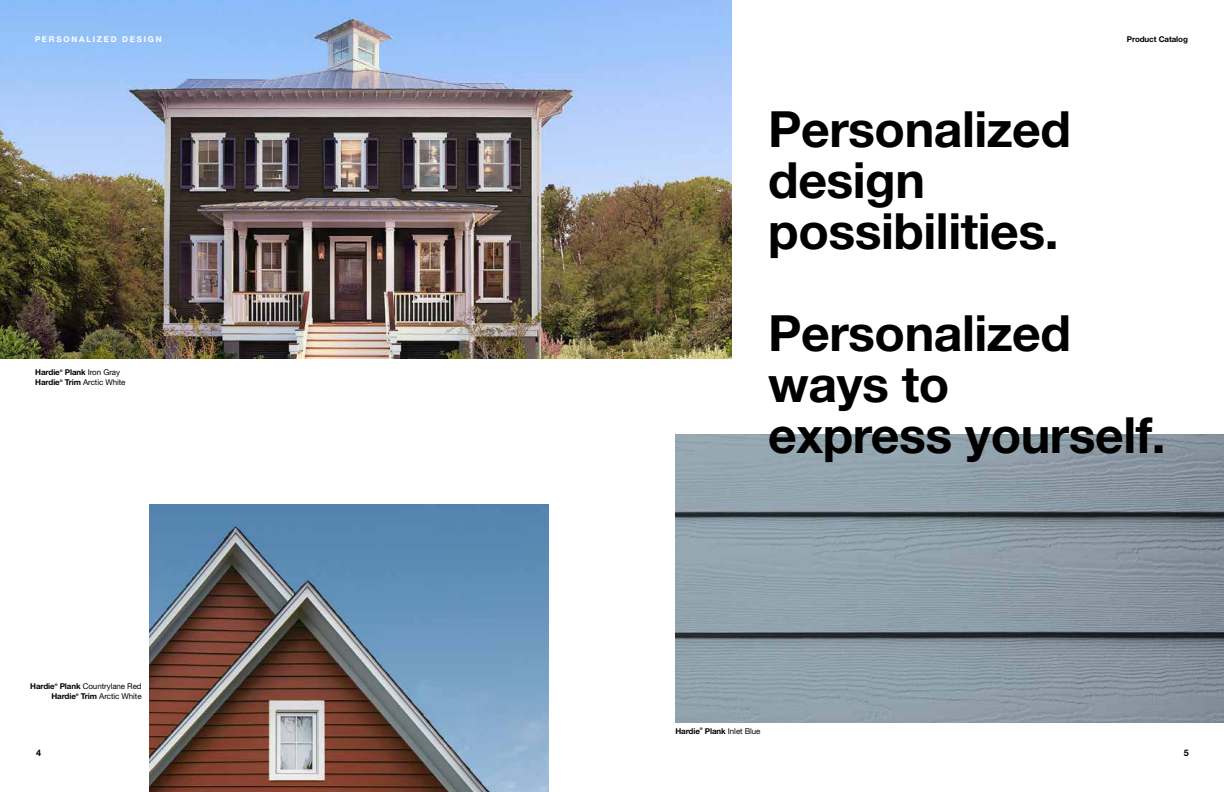
<style>
.page{position:relative;width:1224px;height:792px;background:#fff}
.page>*{position:absolute;margin:0;border:0;box-sizing:border-box;transform-origin:0 0}
.t1{font:700 50px/51px "Helvetica Neue LT Pro";letter-spacing:-.01em;color:#000}
.t2{font:700 9px "Helvetica Neue LT Pro";color:#000}
.t3{font:8px/10px "Helvetica Neue LT Pro";letter-spacing:-.01em;color:#000}
.t4{font:700 8px "Helvetica Neue LT Pro";letter-spacing:-.01em;color:#000}
.t5{font:700 8px "Helvetica Neue LT Pro";letter-spacing:.22em;color:#fff}
.t6{font:700 3.6px "Helvetica Neue LT Pro";color:#000}
.s1{font-weight:700}
</style>
<div class="page">
<img style="left:0;top:0;width:732px;height:359px">
<img style="left:675px;top:435px;width:549px;height:287px">
<img style="left:150px;top:504px;width:399px;height:288px">
<p class="t5" style="left:35px;top:34px;width:128px">PERSONALIZED DESIGN</p>
<p class="t4" style="left:35px;top:367px;width:26px">Hardie</p>
<p class="t6" style="left:60px;top:368px;width:4px">®</p>
<p class="t3" style="left:65px;top:367px;width:57px"><span class="s1">Plank</span> Iron Gray</p>
<p class="t4" style="left:35px;top:377px;width:26px">Hardie</p>
<p class="t6" style="left:60px;top:378px;width:4px">®</p>
<p class="t3" style="left:65px;top:377px;width:62px"><span class="s1">Trim</span> Arctic White</p>
<p class="t3" style="left:51px;top:681px;width:92px;text-indent:8px"><span class="s1">Plank</span> Countrylane Red<br><span class="s1">Hardie</span></p>
<p class="t4" style="left:30px;top:681px;width:26px">Hardie</p>
<p class="t6" style="left:55px;top:682px;width:4px">®</p>
<p class="t6" style="left:76px;top:692px;width:4px">®</p>
<p class="t3" style="left:81px;top:691px;width:62px"><span class="s1">Trim</span> Arctic White</p>
<h1 class="t1" style="left:768px;top:102px;width:304px">Personalized design possibilities.</h1>
<p class="t4" style="left:1127px;top:34px;width:63px">Product Catalog</p>
<h1 class="t1" style="left:768px;top:306px;width:399px">Personalized ways to<br>express yourself.</h1>
<p class="t4" style="left:675px;top:726px;width:26px">Hardie</p>
<p class="t6" style="left:700px;top:727px;width:4px">®</p>
<p class="t3" style="left:705px;top:726px;width:57px"><span class="s1">Plank</span> Inlet Blue</p>
<p class="t2" style="left:36px;top:747px;width:7px">4</p>
<p class="t2" style="left:1184px;top:747px;width:7px">5</p>
</div>
